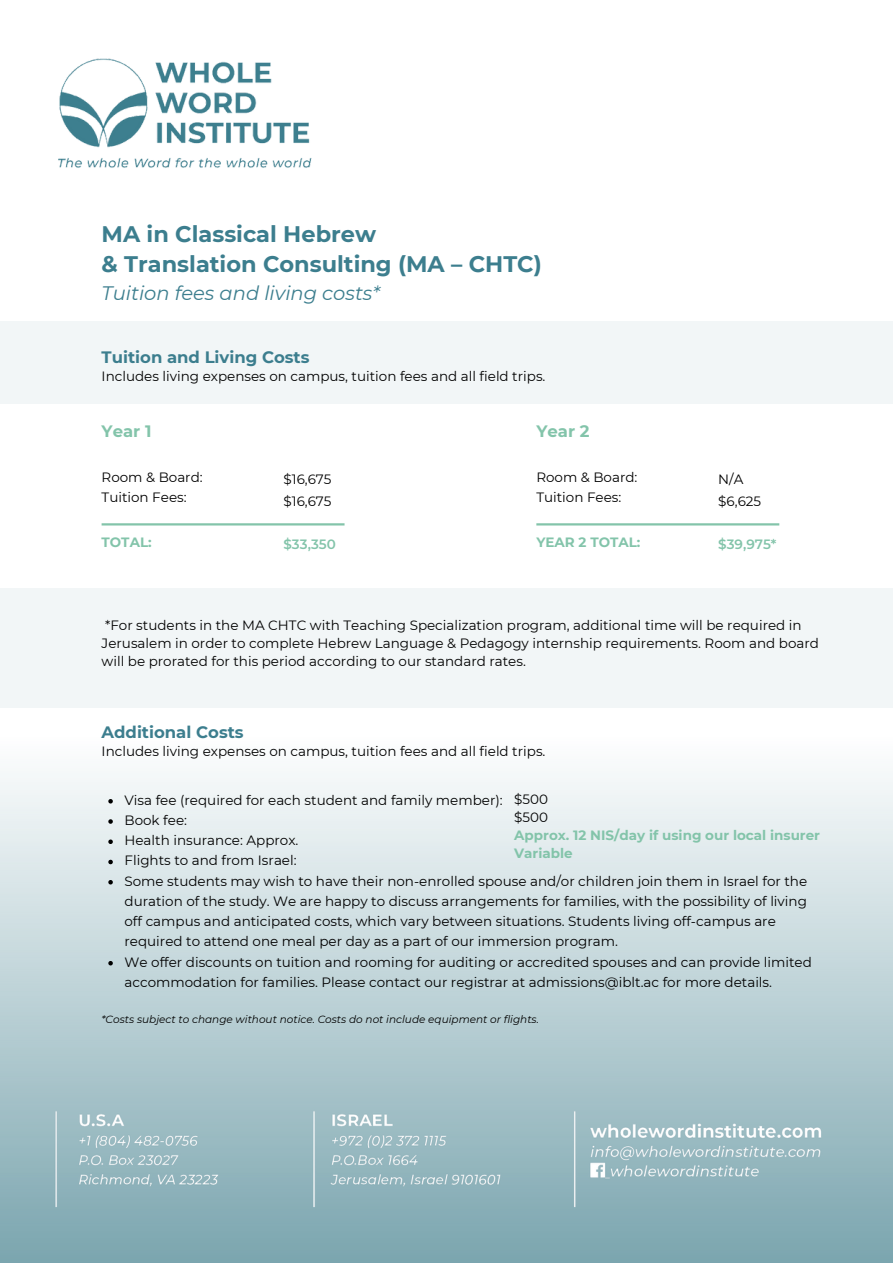
<style>
.page{position:relative;width:893px;height:1264px;background:#fff}
.page>*{position:absolute;margin:0;border:0;box-sizing:border-box;transform-origin:0 0}
.t1{font:700 22.5px "Montserrat";color:#3c7e8e}
.t2{font:italic 19.5px "Montserrat";color:#3c7e8e}
.t3{font:700 16.5px "Montserrat";color:#3c7e8e}
.t4{font:700 16.5px "Montserrat";color:#83c4aa}
.t5{font:13.5px/20.2px "Montserrat";color:#000}
.t6{font:700 13.5px "Montserrat";color:#83c4aa}
.t7{font:600 13.5px "Montserrat";color:#83c4aa}
.t8{font:italic 10.5px "Montserrat";color:#000}
</style>
<div class="page">
<img style="left:0;top:58px;width:892px;height:1204px">
<div style="left:0;top:321px;width:892px;height:82px;background:#f2f6f7"></div>
<div style="left:0;top:588px;width:892px;height:119px;background:#f2f6f7"></div>
<svg style="left:108px;top:799px;width:5px;height:4px"></svg>
<svg style="left:108px;top:819px;width:5px;height:4px"></svg>
<svg style="left:108px;top:839px;width:5px;height:5px"></svg>
<svg style="left:108px;top:859px;width:5px;height:5px"></svg>
<svg style="left:108px;top:880px;width:5px;height:4px"></svg>
<svg style="left:108px;top:961px;width:5px;height:4px"></svg>
<hr style="left:102px;top:523px;width:242px;height:2px;background:#83c4aa">
<hr style="left:536px;top:523px;width:243px;height:2px;background:#83c4aa">
<p class="t1" style="left:102px;top:220px;width:276px">MA in Classical Hebrew</p>
<p class="t1" style="left:102px;top:250px;width:441px">&amp; Translation Consulting (MA – CHTC)</p>
<p class="t2" style="left:102px;top:281px;width:280px">Tuition fees and living costs*</p>
<p class="t3" style="left:102px;top:347px;width:209px">Tuition and Living Costs</p>
<p class="t5" style="left:102px;top:366px;width:445px">Includes living expenses on campus, tuition fees and all field trips.</p>
<p class="t4" style="left:102px;top:421px;width:51px">Year 1</p>
<p class="t5" style="left:102px;top:467px;width:103px">Room &amp; Board:</p>
<p class="t5" style="left:102px;top:487px;width:86px">Tuition Fees:</p>
<p class="t6" style="left:102px;top:534px;width:52px">TOTAL:</p>
<p class="t5" style="left:283px;top:469px;width:50px">$16,675</p>
<p class="t5" style="left:283px;top:491px;width:50px">$16,675</p>
<p class="t7" style="left:283px;top:535px;width:54px">$33,350</p>
<p class="t4" style="left:536px;top:421px;width:55px">Year 2</p>
<p class="t5" style="left:536px;top:467px;width:103px">Room &amp; Board:</p>
<p class="t5" style="left:536px;top:487px;width:86px">Tuition Fees:</p>
<p class="t6" style="left:536px;top:534px;width:106px">YEAR 2 TOTAL:</p>
<p class="t5" style="left:718px;top:469px;width:27px">N/A</p>
<p class="t5" style="left:718px;top:491px;width:44px">$6,625</p>
<p class="t7" style="left:718px;top:535px;width:60px">$39,975*</p>
<p class="t5" style="left:102px;top:616px;width:719px;line-height:18px">*For students in the MA CHTC with Teaching Specialization program, additional time will be required in<br>Jerusalem in order to complete Hebrew Language &amp; Pedagogy internship requirements. Room and board will be prorated for this period according to our standard rates.</p>
<p class="t3" style="left:102px;top:722px;width:143px">Additional Costs</p>
<p class="t5" style="left:102px;top:741px;width:445px">Includes living expenses on campus, tuition fees and all field trips.</p>
<p class="t5" style="left:124px;top:789px;width:380px">Visa fee (required for each student and family member):</p>
<p class="t5" style="left:124px;top:810px;width:64px">Book fee:</p>
<p class="t5" style="left:124px;top:830px;width:175px">Health insurance: Approx.</p>
<p class="t5" style="left:124px;top:850px;width:173px">Flights to and from Israel:</p>
<p class="t5" style="left:124px;top:870px;width:684px">Some students may wish to have their non-enrolled spouse and/or children join them in Israel for the duration of the study. We are happy to discuss arrangements for families, with the possibility of living off campus and anticipated costs, which vary between situations. Students living off-campus are required to attend one meal per day as a part of our immersion program.</p>
<p class="t5" style="left:124px;top:951px;width:688px">We offer discounts on tuition and rooming for auditing or accredited spouses and can provide limited accommodation for families. Please contact our registrar at admissions@iblt.ac for more details.</p>
<p class="t5" style="left:514px;top:789px;width:35px">$500</p>
<p class="t5" style="left:514px;top:807px;width:35px">$500</p>
<p class="t6" style="left:514px;top:827px;width:307px">Approx. 12 NIS/day if using our local insurer</p>
<p class="t6" style="left:514px;top:845px;width:60px">Variable</p>
<p class="t8" style="left:102px;top:1012px;width:439px">*Costs subject to change without notice. Costs do not include equipment or flights.</p>
</div>
